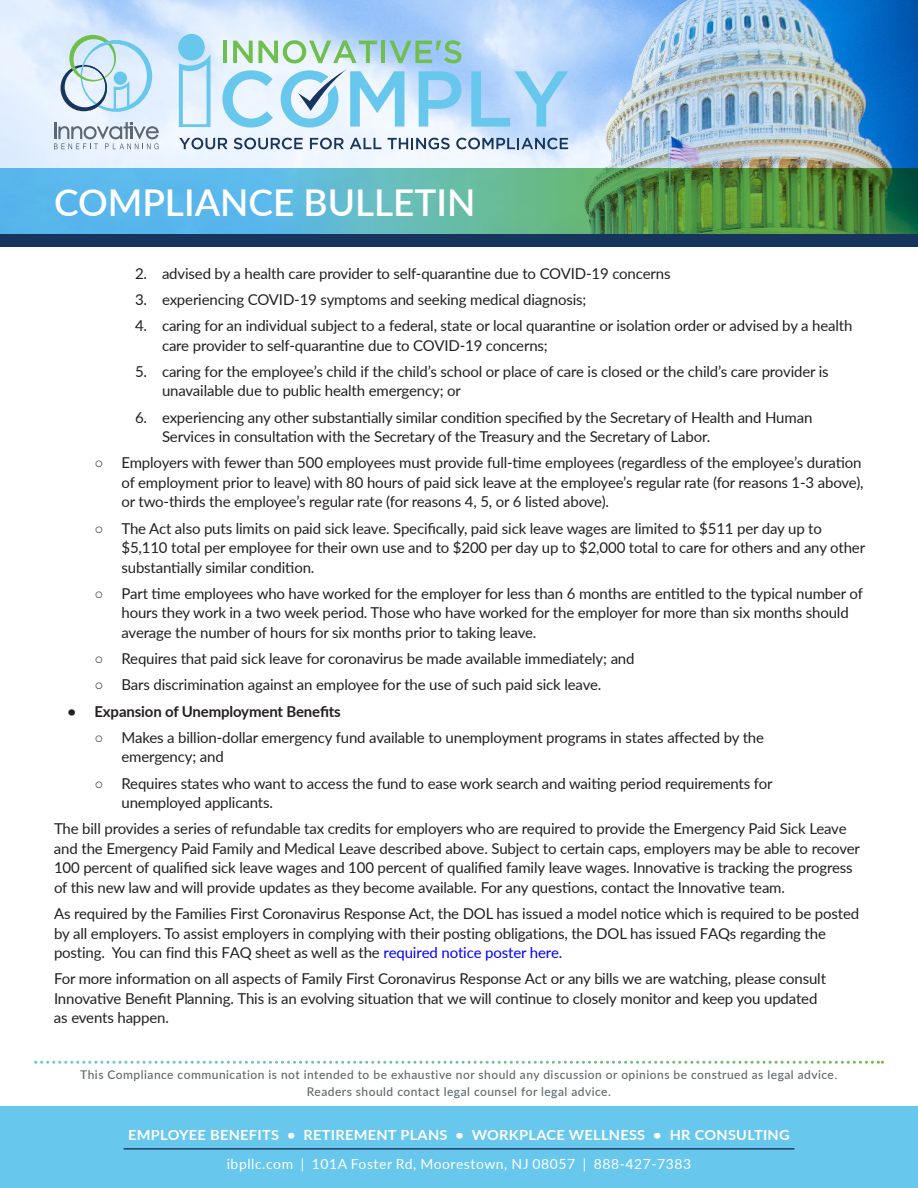
<style>
.page{position:relative;width:918px;height:1188px;background:#fff}
.page>*{position:absolute;margin:0;border:0;box-sizing:border-box;transform-origin:0 0}
.t1{font:600 37.05px "Lato";color:#fff}
.t2{font:15px/19.5px "Lato";letter-spacing:-.01em;color:#231f20}
.t3{font:700 15px "Lato";letter-spacing:-.01em;color:#231f20}
.t4{font:700 13.95px "Lato";letter-spacing:.02em;color:#fff;scale:1.04 1}
.t5{font:13.95px "Lato";letter-spacing:.04em;color:#fff}
.t6{font:500 12px/17.4px "Lato";letter-spacing:.04em;color:#5c6770;text-align:center}
.s1{font-family:"Arial"}
.s2{color:#00f}
</style>
<div class="page">
<img style="left:0;top:0;width:918px;height:168px">
<div style="left:0;top:234px;width:918px;height:12px;background:#17355c"></div>
<svg style="left:0;top:168px;width:918px;height:66px;background:#57a798"></svg>
<svg style="left:61px;top:35px;width:91px;height:77px;background:#bddbe8"></svg>
<svg style="left:54px;top:122px;width:105px;height:27px;background:#c4ced8"></svg>
<div style="left:0;top:1106px;width:918px;height:82px;background:#68c7ed"></div>
<hr style="left:124px;top:1148px;width:670px;height:2px;background:#17355c">
<svg style="left:36px;top:1061px;width:847px;height:3px"></svg>
<svg style="left:222px;top:70px;width:51px;height:57px"></svg>
<svg style="left:419px;top:71px;width:42px;height:56px;background:#9ad4f4"></svg>
<svg style="left:471px;top:71px;width:97px;height:56px;background:#a3d3f7"></svg>
<hr style="left:223px;top:41px;width:4px;height:22px;background:#70bf4c">
<svg style="left:233px;top:40px;width:144px;height:23px;background:#b4daba"></svg>
<hr style="left:381px;top:41px;width:4px;height:22px;background:#70bf4c">
<svg style="left:389px;top:40px;width:72px;height:23px;background:#8fc4b9"></svg>
<div style="left:178px;top:34px;width:27px;height:27px;background:#68c7ed;border-radius:50%"></div>
<svg style="left:179px;top:55px;width:32px;height:72px;background:#b9e1f8"></svg>
<svg style="left:281px;top:69px;width:123px;height:58px"></svg>
<svg style="left:179px;top:138px;width:49px;height:11px"></svg>
<svg style="left:234px;top:138px;width:69px;height:11px"></svg>
<svg style="left:310px;top:138px;width:34px;height:11px"></svg>
<svg style="left:350px;top:138px;width:31px;height:11px"></svg>
<svg style="left:388px;top:138px;width:62px;height:11px"></svg>
<svg style="left:456px;top:138px;width:112px;height:11px"></svg>
<h1 class="t1" style="left:54px;top:181px;width:423px">COMPLIANCE BULLETIN</h1>
<p class="t2" style="left:135px;top:265px;width:537px">2. advised by a health care provider to self-quarantine due to COVID-19 concerns</p>
<p class="t2" style="left:135px;top:291px;width:453px">3. experiencing COVID-19 symptoms and seeking medical diagnosis;</p>
<p class="t2" style="left:162px;top:317px;width:692px;text-indent:-27px">4. caring for an individual subject to a federal, state or local quarantine or isolation order or advised by a health care provider to self-quarantine due to COVID-19 concerns;</p>
<p class="t2" style="left:162px;top:363px;width:668px;text-indent:-27px">5. caring for the employee’s child if the child’s school or place of care is closed or the child’s care provider is unavailable due to public health emergency; or</p>
<p class="t2" style="left:162px;top:409px;width:652px;text-indent:-27px">6. experiencing any other substantially similar condition specified by the Secretary of Health and Human<br>Services in consultation with the Secretary of the Treasury and the Secretary of Labor.</p>
<p class="t2" style="left:122px;top:453px;width:744px;text-indent:-27px"><span class="s1">○</span> Employers with fewer than 500 employees must provide full-time employees (regardless of the employee’s duration of employment prior to leave) with 80 hours of paid sick leave at the employee’s regular rate (for reasons 1-3 above), or two-thirds the employee’s regular rate (for reasons 4, 5, or 6 listed above).</p>
<p class="t2" style="left:122px;top:518px;width:745px;text-indent:-27px"><span class="s1">○</span> The Act also puts limits on paid sick leave. Specifically, paid sick leave wages are limited to $511 per day up to $5,110 total per employee for their own use and to $200 per day up to $2,000 total to care for others and any other substantially similar condition.</p>
<p class="t2" style="left:122px;top:583px;width:743px;text-indent:-27px"><span class="s1">○</span> Part time employees who have worked for the employer for less than 6 months are entitled to the typical number of hours they work in a two week period. Those who have worked for the employer for more than six months should average the number of hours for six months prior to taking leave.</p>
<p class="t2" style="left:94px;top:648px;width:542px"><span class="s1">○</span> Requires that paid sick leave for coronavirus be made available immediately; and</p>
<p class="t2" style="left:94px;top:675px;width:508px"><span class="s1">○</span> Bars discrimination against an employee for the use of such paid sick leave.</p>
<p class="t3" style="left:68px;top:703px;width:275px">• Expansion of Unemployment Benefits</p>
<p class="t2" style="left:122px;top:727px;width:644px;text-indent:-27px"><span class="s1">○</span> Makes a billion-dollar emergency fund available to unemployment programs in states affected by the emergency; and</p>
<p class="t2" style="left:122px;top:773px;width:653px;text-indent:-27px"><span class="s1">○</span> Requires states who want to access the fund to ease work search and waiting period requirements for unemployed applicants.</p>
<p class="t2" style="left:54px;top:819px;width:808px">The bill provides a series of refundable tax credits for employers who are required to provide the Emergency Paid Sick Leave and the Emergency Paid Family and Medical Leave described above. Subject to certain caps, employers may be able to recover 100 percent of qualified sick leave wages and 100 percent of qualified family leave wages. Innovative is tracking the progress of this new law and will provide updates as they become available. For any questions, contact the Innovative team.</p>
<p class="t2" style="left:54px;top:903px;width:807px">As required by the Families First Coronavirus Response Act, the DOL has issued a model notice which is required to be posted by all employers. To assist employers in complying with their posting obligations, the DOL has issued FAQs regarding the posting. You can find this FAQ sheet as well as the <span class="s2">required notice poster here.</span></p>
<p class="t2" style="left:54px;top:969px;width:774px">For more information on all aspects of Family First Coronavirus Response Act or any bills we are watching, please consult<br>Innovative Benefit Planning. This is an evolving situation that we will continue to closely monitor and keep you updated as events happen.</p>
<p class="t6" style="left:80px;top:1067px;width:759px">This Compliance communication is not intended to be exhaustive nor should any discussion or opinions be construed as legal advice.<br>Readers should contact legal counsel for legal advice.</p>
<p class="t4" style="left:128px;top:1127px;width:638px">EMPLOYEE BENEFITS • RETIREMENT PLANS • WORKPLACE WELLNESS • HR CONSULTING</p>
<p class="t5" style="left:227px;top:1159px;width:466px">ibpllc.com | 101A Foster Rd, Moorestown, NJ 08057 | 888-427-7383</p>
</div>
